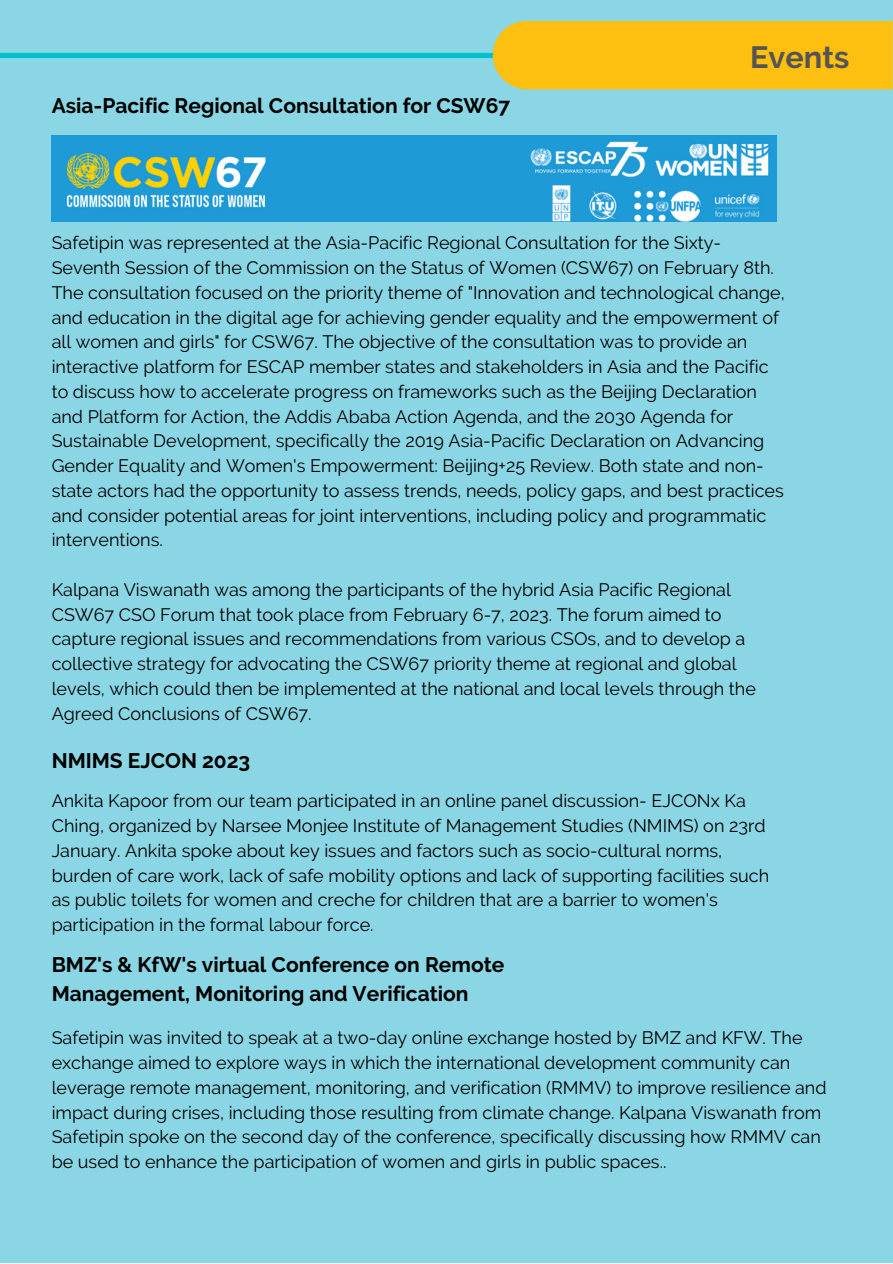
<style>
.page{position:relative;width:893px;height:1264px;background:#fff}
.page>*{position:absolute;margin:0;border:0;box-sizing:border-box;transform-origin:0 0}
.t1{font:700 30.75px "Raleway";color:#545454}
.t2{font:700 21px/29.2px "Raleway";color:#000}
.t3{font:18px/24.8px "Raleway";color:#000}
</style>
<div class="page">
<div style="left:0;top:0;width:892px;height:1262px;background:#8ad6e5"></div>
<img style="left:52px;top:135px;width:724px;height:87px">
<svg style="left:0;top:21px;width:892px;height:68px"></svg>
<p class="t2" style="left:52px;top:91px;width:460px">Asia-Pacific Regional Consultation for CSW67</p>
<h1 class="t1" style="left:750px;top:39px;width:101px">Events</h1>
<p class="t3" style="left:52px;top:231px;width:734px">Safetipin was represented at the Asia-Pacific Regional Consultation for the Sixty-Seventh Session of the Commission on the Status of Women (CSW67) on February 8th.<br>The consultation focused on the priority theme of "Innovation and technological change, and education in the digital age for achieving gender equality and the empowerment of all women and girls" for CSW67. The objective of the consultation was to provide an interactive platform for ESCAP member states and stakeholders in Asia and the Pacific to discuss how to accelerate progress on frameworks such as the Beijing Declaration and Platform for Action, the Addis Ababa Action Agenda, and the 2030 Agenda for Sustainable Development, specifically the 2019 Asia-Pacific Declaration on Advancing Gender Equality and Women's Empowerment: Beijing+25 Review. Both state and non&shy;state actors had the opportunity to assess trends, needs, policy gaps, and best practices and consider potential areas for joint interventions, including policy and programmatic interventions.</p>
<p class="t3" style="left:52px;top:577px;width:705px">Kalpana Viswanath was among the participants of the hybrid Asia Pacific Regional CSW67 CSO Forum that took place from February 6-7, 2023. The forum aimed to capture regional issues and recommendations from various CSOs, and to develop a collective strategy for advocating the CSW67 priority theme at regional and global levels, which could then be implemented at the national and local levels through the Agreed Conclusions of CSW67.</p>
<p class="t2" style="left:52px;top:746px;width:200px">NMIMS EJCON 2023</p>
<p class="t3" style="left:52px;top:788px;width:719px">Ankita Kapoor from our team participated in an online panel discussion- EJCONx Ka Ching, organized by Narsee Monjee Institute of Management Studies (NMIMS) on 23rd January. Ankita spoke about key issues and factors such as socio-cultural norms, burden of care work, lack of safe mobility options and lack of supporting facilities such as public toilets for women and creche for children that are a barrier to women's participation in the formal labour force.</p>
<p class="t2" style="left:52px;top:950px;width:454px">BMZ's &amp; KfW's virtual Conference on Remote<br>Management, Monitoring and Verification</p>
<p class="t3" style="left:52px;top:1025px;width:776px">Safetipin was invited to speak at a two-day online exchange hosted by BMZ and KFW. The exchange aimed to explore ways in which the international development community can leverage remote management, monitoring, and verification (RMMV) to improve resilience and impact during crises, including those resulting from climate change. Kalpana Viswanath from Safetipin spoke on the second day of the conference, specifically discussing how RMMV can be used to enhance the participation of women and girls in public spaces..</p>
</div>
